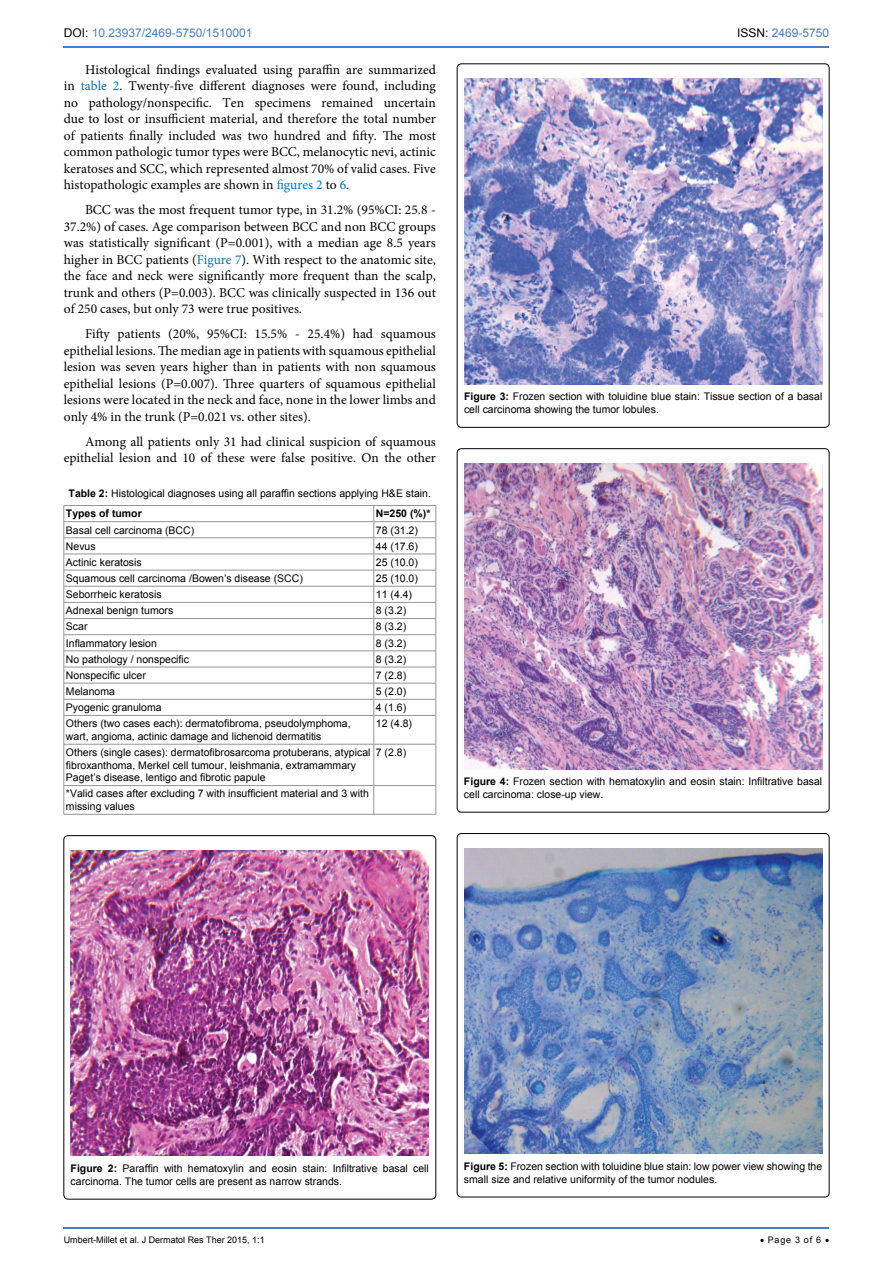
<style>
.page{position:relative;width:893px;height:1263px;background:#fff}
.page>*{position:absolute;margin:0;border:0;box-sizing:border-box;transform-origin:0 0}
.t1{font:13.5px/16.5px "Minion Pro";color:#000;text-align:justify}
.t2{font:12px "Arial";color:#487ec0}
.t3{font:10.5px/12.6px "Arial";color:#000}
.t4{font:700 10.5px "Arial";color:#000}
.t5{font:9px "Arial";color:#000}
.s1{color:#000}
.s2{color:#0072bc}
.s3{font-weight:700}
</style>
<div class="page">
<hr style="left:64px;top:1227px;width:765px;height:2px;background:#487ec0">
<hr style="left:64px;top:46px;width:765px;height:2px;background:#487ec0">
<hr style="left:64px;top:505px;width:310px;height:1px;background:#939598">
<hr style="left:374px;top:505px;width:62px;height:1px;background:#939598">
<hr style="left:64px;top:521px;width:310px;height:1px;background:#939598">
<hr style="left:374px;top:521px;width:62px;height:1px;background:#939598">
<hr style="left:64px;top:537px;width:310px;height:1px;background:#939598">
<hr style="left:374px;top:537px;width:62px;height:1px;background:#939598">
<hr style="left:64px;top:554px;width:310px;height:1px;background:#939598">
<hr style="left:374px;top:554px;width:62px;height:1px;background:#939598">
<hr style="left:64px;top:570px;width:310px;height:1px;background:#939598">
<hr style="left:374px;top:570px;width:62px;height:1px;background:#939598">
<hr style="left:64px;top:586px;width:310px;height:1px;background:#939598">
<hr style="left:374px;top:586px;width:62px;height:1px;background:#939598">
<hr style="left:64px;top:602px;width:310px;height:1px;background:#939598">
<hr style="left:374px;top:602px;width:62px;height:1px;background:#939598">
<hr style="left:64px;top:618px;width:310px;height:1px;background:#939598">
<hr style="left:374px;top:618px;width:62px;height:1px;background:#939598">
<hr style="left:64px;top:634px;width:310px;height:1px;background:#939598">
<hr style="left:374px;top:634px;width:62px;height:1px;background:#939598">
<hr style="left:64px;top:651px;width:310px;height:1px;background:#939598">
<hr style="left:374px;top:651px;width:62px;height:1px;background:#939598">
<hr style="left:64px;top:667px;width:310px;height:1px;background:#939598">
<hr style="left:374px;top:667px;width:62px;height:1px;background:#939598">
<hr style="left:64px;top:683px;width:310px;height:1px;background:#939598">
<hr style="left:374px;top:683px;width:62px;height:1px;background:#939598">
<hr style="left:64px;top:699px;width:310px;height:1px;background:#939598">
<hr style="left:374px;top:699px;width:62px;height:1px;background:#939598">
<hr style="left:64px;top:715px;width:310px;height:1px;background:#939598">
<svg style="left:64px;top:506px;width:1px;height:238px"></svg>
<hr style="left:374px;top:715px;width:62px;height:1px;background:#939598">
<svg style="left:373px;top:505px;width:1px;height:239px"></svg>
<svg style="left:436px;top:505px;width:1px;height:239px"></svg>
<hr style="left:64px;top:744px;width:310px;height:1px;background:#939598">
<hr style="left:64px;top:744px;width:1px;height:41px;background:#939598">
<hr style="left:374px;top:744px;width:62px;height:1px;background:#939598">
<hr style="left:373px;top:744px;width:1px;height:41px;background:#939598">
<hr style="left:436px;top:744px;width:1px;height:41px;background:#939598">
<hr style="left:64px;top:785px;width:310px;height:1px;background:#939598">
<svg style="left:64px;top:786px;width:1px;height:28px"></svg>
<hr style="left:374px;top:785px;width:62px;height:1px;background:#939598">
<svg style="left:373px;top:786px;width:1px;height:28px"></svg>
<svg style="left:436px;top:786px;width:1px;height:28px"></svg>
<hr style="left:64px;top:814px;width:310px;height:1px;background:#939598">
<hr style="left:374px;top:814px;width:62px;height:1px;background:#939598">
<div style="left:64px;top:836px;width:372px;height:363px;border:1px solid #000;border-radius:4px"></div>
<img style="left:71px;top:850px;width:358px;height:306px">
<div style="left:457px;top:64px;width:372px;height:363px;border:1px solid #000;border-radius:4px"></div>
<img style="left:464px;top:78px;width:358px;height:306px">
<div style="left:457px;top:449px;width:372px;height:363px;border:1px solid #000;border-radius:4px"></div>
<img style="left:464px;top:463px;width:358px;height:306px">
<div style="left:457px;top:833px;width:372px;height:364px;border:1px solid #000;border-radius:4px"></div>
<img style="left:464px;top:848px;width:358px;height:306px">
<p class="t2" style="left:64px;top:25px;width:190px"><span class="s1">DOI:</span> 10.23937/2469-5750/1510001</p>
<p class="t2" style="left:737px;top:25px;width:94px"><span class="s1">ISSN:</span> 2469-5750</p>
<p class="t1" style="left:64px;top:61px;width:374px;text-indent:21px">Histological findings evaluated using paraffin are summarized in <span class="s2">table 2</span>. Twenty-five different diagnoses were found, including no pathology/nonspecific. Ten specimens remained uncertain due to lost or insufficient material, and therefore the total number of patients finally included was two hundred and fifty. The most common pathologic tumor types were BCC, melanocytic nevi, actinic keratoses and SCC, which represented almost 70% of valid cases. Five histopathologic examples are shown in <span class="s2">figures 2</span> to <span class="s2">6</span>.</p>
<p class="t1" style="left:64px;top:202px;width:374px;text-indent:21px">BCC was the most frequent tumor type, in 31.2% (95%CI: 25.8 - 37.2%) of cases. Age comparison between BCC and non BCC groups was statistically significant (P=0.001), with a median age 8.5 years higher in BCC patients (<span class="s2">Figure 7</span>). With respect to the anatomic site, the face and neck were significantly more frequent than the scalp, trunk and others (P=0.003). BCC was clinically suspected in 136 out of 250 cases, but only 73 were true positives.</p>
<p class="t1" style="left:64px;top:326px;width:374px;text-indent:21px">Fifty patients (20%, 95%CI: 15.5% - 25.4%) had squamous epithelial lesions. The median age in patients with squamous epithelial lesion was seven years higher than in patients with non squamous epithelial lesions (P=0.007). Three quarters of squamous epithelial lesions were located in the neck and face, none in the lower limbs and only 4% in the trunk (P=0.021 vs. other sites).</p>
<p class="t1" style="left:64px;top:433px;width:374px;text-align:right">Among all patients only 31 had clinical suspicion of squamous epithelial lesion and 10 of these were false positive. On the other</p>
<p class="t3" style="left:66px;top:483px;width:367px;line-height:20.4px"><span class="s3">Table 2:</span> Histological diagnoses using all paraffin sections applying H&amp;E stain.<br><span class="s3">Types of tumor</span></p>
<p class="t3" style="left:464px;top:390px;width:360px"><span class="s3">Figure 3:</span> Frozen section with toluidine blue stain: Tissue section of a basal cell carcinoma showing the tumor lobules.</p>
<p class="t4" style="left:376px;top:507px;width:56px">N=250 (%)*</p>
<p class="t3" style="left:66px;top:524px;width:130px">Basal cell carcinoma (BCC)</p>
<p class="t3" style="left:376px;top:524px;width:44px">78 (31.2)</p>
<p class="t3" style="left:66px;top:540px;width:31px">Nevus</p>
<p class="t3" style="left:376px;top:540px;width:44px">44 (17.6)</p>
<p class="t3" style="left:66px;top:556px;width:77px">Actinic keratosis</p>
<p class="t3" style="left:376px;top:556px;width:44px">25 (10.0)</p>
<p class="t3" style="left:66px;top:572px;width:238px">Squamous cell carcinoma /Bowen’s disease (SCC)</p>
<p class="t3" style="left:376px;top:572px;width:44px">25 (10.0)</p>
<p class="t3" style="left:66px;top:588px;width:97px">Seborrheic keratosis</p>
<p class="t3" style="left:376px;top:588px;width:38px">11 (4.4)</p>
<p class="t3" style="left:66px;top:604px;width:109px">Adnexal benign tumors</p>
<p class="t3" style="left:376px;top:604px;width:32px">8 (3.2)</p>
<p class="t3" style="left:66px;top:621px;width:23px">Scar</p>
<p class="t3" style="left:376px;top:621px;width:32px">8 (3.2)</p>
<p class="t3" style="left:66px;top:637px;width:93px">Inflammatory lesion</p>
<p class="t3" style="left:376px;top:637px;width:32px">8 (3.2)</p>
<p class="t3" style="left:66px;top:653px;width:125px">No pathology / nonspecific</p>
<p class="t3" style="left:376px;top:653px;width:32px">8 (3.2)</p>
<p class="t3" style="left:66px;top:669px;width:81px">Nonspecific ulcer</p>
<p class="t3" style="left:376px;top:669px;width:32px">7 (2.8)</p>
<p class="t3" style="left:66px;top:685px;width:51px">Melanoma</p>
<p class="t3" style="left:376px;top:685px;width:32px">5 (2.0)</p>
<p class="t3" style="left:66px;top:701px;width:97px">Pyogenic granuloma</p>
<p class="t3" style="left:376px;top:701px;width:32px">4 (1.6)</p>
<p class="t3" style="left:66px;top:717px;width:286px">Others (two cases each): dermatofibroma, pseudolymphoma, wart, angioma, actinic damage and lichenoid dermatitis</p>
<p class="t3" style="left:376px;top:717px;width:38px">12 (4.8)</p>
<p class="t3" style="left:66px;top:746px;width:306px">Others (single cases): dermatofibrosarcoma protuberans, atypical fibroxanthoma, Merkel cell tumour, leishmania, extramammary<br>Paget’s disease, lentigo and fibrotic papule</p>
<p class="t3" style="left:376px;top:746px;width:32px">7 (2.8)</p>
<p class="t3" style="left:66px;top:787px;width:304px">*Valid cases after excluding 7 with insufficient material and 3 with missing values</p>
<p class="t3" style="left:464px;top:775px;width:360px"><span class="s3">Figure 4:</span> Frozen section with hematoxylin and eosin stain: Infiltrative basal cell carcinoma: close-up view.</p>
<p class="t3" style="left:71px;top:1162px;width:360px"><span class="s3">Figure 2:</span> Paraffin with hematoxylin and eosin stain: Infiltrative basal cell carcinoma. The tumor cells are present as narrow strands.</p>
<p class="t3" style="left:464px;top:1160px;width:360px"><span class="s3">Figure 5:</span> Frozen section with toluidine blue stain: low power view showing the small size and relative uniformity of the tumor nodules.</p>
<p class="t5" style="left:64px;top:1234px;width:202px">Umbert-Millet et al. J Dermatol Res Ther 2015, 1:1</p>
<p class="t5" style="left:760px;top:1234px;width:71px">• Page 3 of 6 •</p>
</div>
